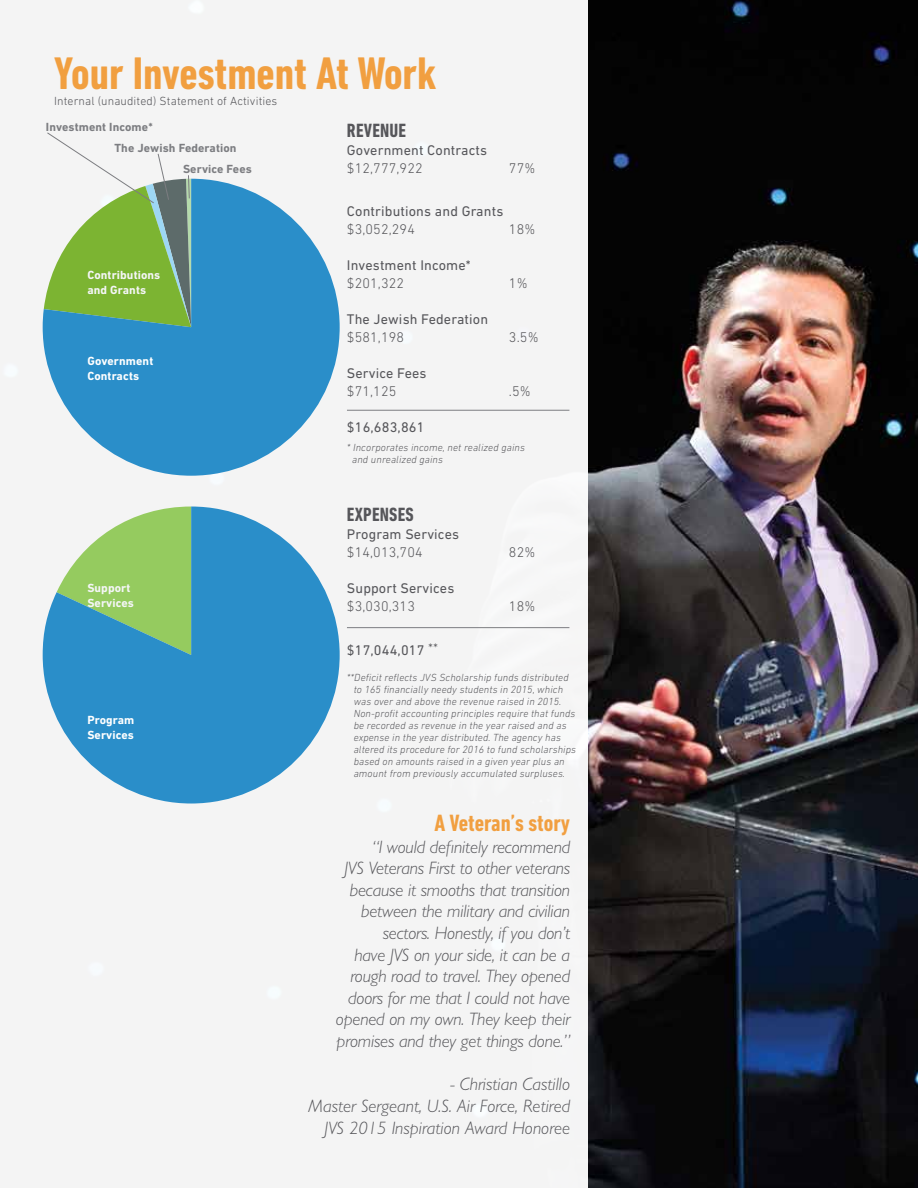
<style>
.page{position:relative;width:918px;height:1188px;background:#fff}
.page>*{position:absolute;margin:0;border:0;box-sizing:border-box;transform-origin:0 0}
.t1{font:700 condensed 46.5px "DIN Next LT Pro";color:#f19f40}
.t2{font:700 condensed 24px "DIN Next LT Pro";color:#f19f40}
.t3{font:700 condensed 19.5px "DIN Next LT Pro";letter-spacing:.01em;color:#56565a}
.t4{font:italic 300 18px/21.6px "M Gill Sans";letter-spacing:-.01em;color:#56565a;text-align:right}
.t5{font:14.25px "DIN Next LT Pro";letter-spacing:.01em;color:#56565a}
.t6{font:300 14.25px "DIN Next LT Pro";letter-spacing:.01em;color:#56565a}
.t7{font:700 12px "DIN Next LT Pro";letter-spacing:.01em;color:#7c7d81}
.t8{font:300 12px "DIN Next LT Pro";letter-spacing:.01em;color:#56565a}
.t9{font:700 12px/15px "DIN Next LT Pro";letter-spacing:.01em;color:#f5f6f8}
.t10{font:700 12px/15px "DIN Next LT Pro";letter-spacing:.01em;color:#fff}
.t11{font:italic 300 10.5px/12px "DIN Next LT Pro";letter-spacing:.01em;color:#56565a}
.s1{font-weight:300}
</style>
<div class="page">
<img style="left:588px;top:0;width:330px;height:1188px">
<div style="left:0;top:0;width:588px;height:1188px;background:#f4f4f4"></div>
<hr style="left:347px;top:410px;width:222px;height:1px;background:#7c7d81">
<hr style="left:347px;top:627px;width:222px;height:1px;background:#7c7d81">
<svg style="left:43px;top:179px;width:297px;height:297px;fill:#2a8ec9"></svg>
<svg style="left:43px;top:507px;width:297px;height:297px;fill:#2a8ec9"></svg>
<svg style="left:44px;top:132px;width:147px;height:195px"></svg>
<h1 class="t1" style="left:54px;top:47px;width:384px">Your Investment At Work</h1>
<h3 class="t3" style="left:347px;top:119px;width:61px">REVENUE</h3>
<h3 class="t5" style="left:347px;top:142px;width:142px">Government Contracts</h3>
<h3 class="t6" style="left:347px;top:160px;width:77px">$12,777,922</h3>
<h3 class="t6" style="left:509px;top:160px;width:28px">77%</h3>
<h3 class="t5" style="left:347px;top:203px;width:158px">Contributions and Grants</h3>
<h3 class="t6" style="left:347px;top:221px;width:70px">$3,052,294</h3>
<h3 class="t6" style="left:509px;top:221px;width:28px">18%</h3>
<h3 class="t5" style="left:347px;top:257px;width:125px">Investment Income*</h3>
<h3 class="t6" style="left:347px;top:275px;width:59px">$201,322</h3>
<h3 class="t6" style="left:509px;top:275px;width:20px">1%</h3>
<h3 class="t5" style="left:347px;top:311px;width:143px">The Jewish Federation</h3>
<h3 class="t6" style="left:347px;top:329px;width:59px">$581,198</h3>
<h3 class="t6" style="left:509px;top:329px;width:31px">3.5%</h3>
<h3 class="t5" style="left:347px;top:365px;width:81px">Service Fees</h3>
<h3 class="t6" style="left:347px;top:383px;width:51px">$71,125</h3>
<h3 class="t6" style="left:509px;top:383px;width:23px">.5%</h3>
<h3 class="t5" style="left:347px;top:419px;width:79px">$16,683,861</h3>
<p class="t8" style="left:54px;top:94px;width:225px">Internal (unaudited) Statement of Activities</p>
<p class="t7" style="left:46px;top:120px;width:108px">Investment Income*</p>
<p class="t7" style="left:114px;top:141px;width:124px">The Jewish Federation</p>
<p class="t7" style="left:183px;top:162px;width:70px">Service Fees</p>
<p class="t9" style="left:87px;top:267px;width:75px">Contributions and Grants</p>
<p class="t10" style="left:87px;top:353px;width:67px">Government<br>Contracts</p>
<p class="t9" style="left:87px;top:580px;width:48px">Support<br>Services</p>
<p class="t10" style="left:87px;top:712px;width:49px">Program<br>Services</p>
<p class="t11" style="left:352px;top:441px;width:174px;text-indent:-5px">* Incorporates income, net realized gains and unrealized gains</p>
<h3 class="t3" style="left:347px;top:503px;width:68px">EXPENSES</h3>
<h3 class="t5" style="left:347px;top:526px;width:114px">Program Services</h3>
<h3 class="t6" style="left:347px;top:544px;width:77px">$14,013,704</h3>
<h3 class="t6" style="left:509px;top:544px;width:28px">82%</h3>
<h3 class="t5" style="left:347px;top:580px;width:109px">Support Services</h3>
<h3 class="t6" style="left:347px;top:598px;width:70px">$3,030,313</h3>
<h3 class="t6" style="left:509px;top:598px;width:28px">18%</h3>
<h3 class="t5" style="left:347px;top:642px;width:93px">$17,044,017 <span class="s1">**</span></h3>
<p class="t11" style="left:354px;top:671px;width:224px;text-indent:-7px">**Deficit reflects JVS Scholarship funds distributed to 165 financially needy students in 2015, which was over and above the revenue raised in 2015.<br>Non-profit accounting principles require that funds be recorded as revenue in the year raised and as expense in the year distributed. The agency has altered its procedure for 2016 to fund scholarships based on amounts raised in a given year plus an amount from previously accumulated surpluses.</p>
<h2 class="t2" style="left:435px;top:809px;width:137px">A Veteran’s story</h2>
<p class="t4" style="left:336px;top:836px;width:236px">“I would definitely recommend<br>JVS Veterans First to other veterans because it smooths that transition between the military and civilian sectors. Honestly, if you don’t<br>have JVS on your side, it can be a rough road to travel. They opened doors for me that I could not have opened on my own. They keep their promises and they get things done.”</p>
<h3 class="t4" style="left:450px;top:1073px;width:122px">- Christian Castillo</h3>
<h3 class="t4" style="left:309px;top:1095px;width:263px">Master Sergeant, U.S. Air Force, Retired<br>JVS 2015 Inspiration Award Honoree</h3>
</div>
